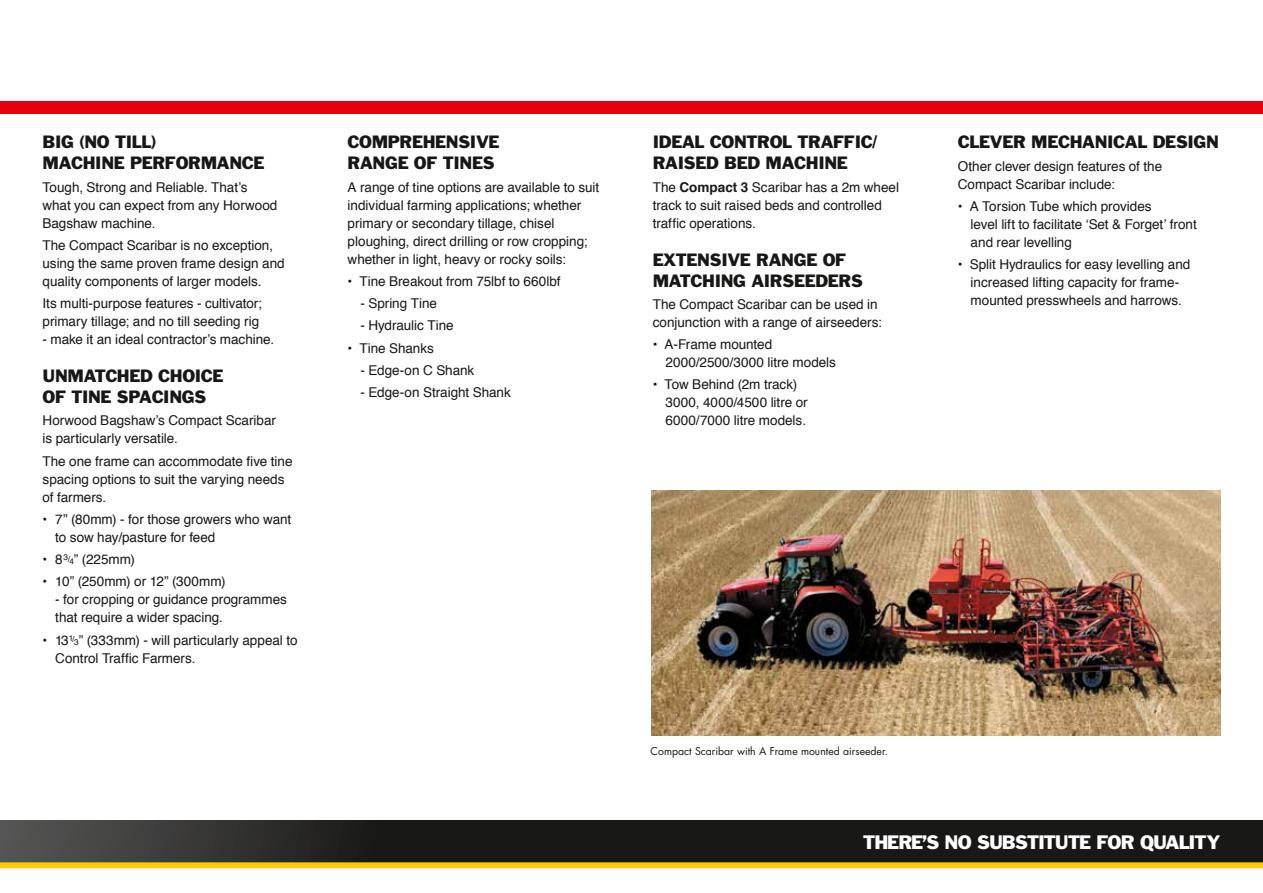
<style>
.page{position:relative;width:1263px;height:893px;background:#fff}
.page>*{position:absolute;margin:0;border:0;box-sizing:border-box;transform-origin:0 0}
.t1{font:18px "Franklin Gothic";letter-spacing:-.055em;color:#fff}
.t2{font:16.5px/21px "Franklin Gothic";letter-spacing:-.02em;color:#181716}
.t3{font:13.5px/18px "Helvetica";color:#181716}
.t4{font:10.5px "Futura";color:#181716}
.s1{font-size:8.25px}
.s2{font-weight:700}
</style>
<div class="page">
<img style="left:652px;top:490px;width:568px;height:246px">
<div style="left:0;top:101px;width:1263px;height:12px;background:#e4000c"></div>
<div style="left:0;top:819px;width:1263px;height:52px;background:#181716;opacity:.4"></div>
<svg style="left:0;top:821px;width:1263px;height:41px;background:#21211f"></svg>
<div style="left:0;top:862px;width:1263px;height:6px;background:#ffcd00"></div>
<p class="t2" style="left:43px;top:131px;width:223px">BIG (NO TILL)<br>MACHINE PERFORMANCE</p>
<p class="t3" style="left:43px;top:178px;width:236px">Tough, Strong and Reliable. That’s what you can expect from any Horwood<br>Bagshaw machine.</p>
<p class="t3" style="left:43px;top:236px;width:244px">The Compact Scaribar is no exception, using the same proven frame design and quality components of larger models.</p>
<p class="t3" style="left:43px;top:295px;width:221px">Its multi-purpose features - cultivator; primary tillage; and no till seeding rig</p>
<p class="t3" style="left:43px;top:331px;width:233px">- make it an ideal contractor’s machine.</p>
<p class="t2" style="left:43px;top:365px;width:183px">UNMATCHED CHOICE<br>OF TINE SPACINGS</p>
<p class="t3" style="left:43px;top:412px;width:235px">Horwood Bagshaw’s Compact Scaribar is particularly versatile.</p>
<p class="t3" style="left:43px;top:452px;width:251px">The one frame can accommodate five tine spacing options to suit the varying needs of farmers.</p>
<p class="t3" style="left:55px;top:510px;width:238px;text-indent:-13px">• 7” (80mm) - for those growers who want to sow hay/pasture for feed</p>
<p class="t3" style="left:43px;top:551px;width:94px">• 8<sup>3/</sup><span class="s1">4</span>” (225mm)</p>
<p class="t3" style="left:43px;top:573px;width:184px">• 10” (250mm) or 12” (300mm)</p>
<p class="t3" style="left:55px;top:591px;width:233px">- for cropping or guidance programmes that require a wider spacing.</p>
<p class="t3" style="left:55px;top:631px;width:244px;text-indent:-13px">• 13<sup>1/</sup><span class="s1">3</span>” (333mm) - will particularly appeal to<br>Control Traffic Farmers.</p>
<p class="t2" style="left:348px;top:131px;width:153px">COMPREHENSIVE<br>RANGE OF TINES</p>
<p class="t3" style="left:348px;top:178px;width:253px">A range of tine options are available to suit individual farming applications; whether primary or secondary tillage, chisel ploughing, direct drilling or row cropping; whether in light, heavy or rocky soils:</p>
<p class="t3" style="left:348px;top:272px;width:214px">• Tine Breakout from 75lbf to 660lbf</p>
<p class="t3" style="left:360px;top:295px;width:78px">- Spring Tine</p>
<p class="t3" style="left:360px;top:317px;width:95px">- Hydraulic Tine</p>
<p class="t3" style="left:348px;top:339px;width:88px">• Tine Shanks</p>
<p class="t3" style="left:360px;top:361px;width:115px">- Edge-on C Shank</p>
<p class="t3" style="left:360px;top:384px;width:152px">- Edge-on Straight Shank</p>
<p class="t2" style="left:653px;top:131px;width:226px">IDEAL CONTROL TRAFFIC/<br>RAISED BED MACHINE</p>
<p class="t3" style="left:653px;top:178px;width:248px">The <span class="s2">Compact 3</span> Scaribar has a 2m wheel track to suit raised beds and controlled traffic operations.</p>
<p class="t2" style="left:653px;top:249px;width:212px">EXTENSIVE RANGE OF<br>MATCHING AIRSEEDERS</p>
<p class="t3" style="left:653px;top:295px;width:231px">The Compact Scaribar can be used in conjunction with a range of airseeders:</p>
<p class="t3" style="left:665px;top:336px;width:172px;text-indent:-13px">• A-Frame mounted<br>2000/2500/3000 litre models</p>
<p class="t3" style="left:665px;top:376px;width:144px;text-indent:-13px">• Tow Behind (2m track)<br>3000, 4000/4500 litre or<br>6000/7000 litre models.</p>
<p class="t2" style="left:958px;top:131px;width:263px">CLEVER MECHANICAL DESIGN</p>
<p class="t3" style="left:958px;top:157px;width:206px">Other clever design features of the<br>Compact Scaribar include:</p>
<p class="t3" style="left:971px;top:197px;width:228px;text-indent:-13px">• A Torsion Tube which provides<br>level lift to facilitate ‘Set &amp; Forget’ front and rear levelling</p>
<p class="t3" style="left:958px;top:256px;width:234px;text-align:center">• Split Hydraulics for easy levelling and increased lifting capacity for frame&shy;mounted presswheels and harrows.</p>
<p class="t4" style="left:651px;top:744px;width:239px">Compact Scaribar with A Frame mounted airseeder.</p>
<h1 class="t1" style="left:863px;top:831px;width:359px">THERE’S NO SUBSTITUTE FOR QUALITY</h1>
</div>
